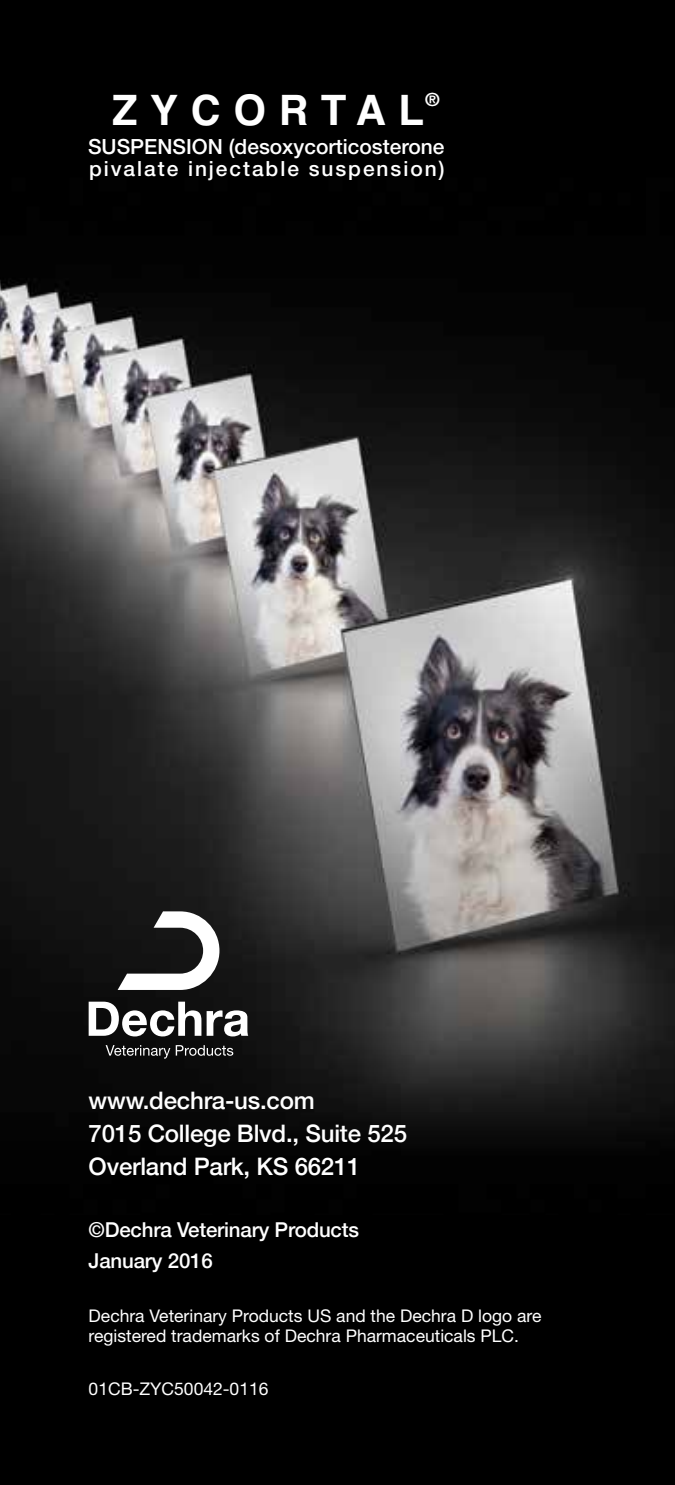
<style>
.page{position:relative;width:675px;height:1485px;background:#000}
.page>*{position:absolute;margin:0;border:0;box-sizing:border-box;transform-origin:0 0}
.t1{font:700 41.75px "Helvetica";letter-spacing:.3em;color:#fff}
.t2{font:500 24px/33.2px "Helvetica Neue";letter-spacing:-.01em;color:#fff}
.t3{font:500 21px/22px "Helvetica Neue";color:#fff}
.t4{font:500 20.5px/31px "Helvetica Neue";letter-spacing:-.01em;color:#fff}
.t5{font:700 18.25px "Helvetica Neue LT Std";color:#fff}
.t6{font:17.5px/20px "Helvetica Neue LT Std";color:#fff}
</style>
<div class="page">
<img style="left:0;top:280px;width:675px;height:855px">
<svg style="left:118px;top:911px;width:101px;height:79px;background:#696969"></svg>
<svg style="left:89px;top:1002px;width:112px;height:34px"></svg>
<svg style="left:207px;top:1010px;width:41px;height:26px"></svg>
<svg style="left:106px;top:1045px;width:64px;height:14px"></svg>
<svg style="left:176px;top:1045px;width:57px;height:11px"></svg>
<h1 class="t1" style="left:112px;top:77px;width:313px">ZYCORTAL</h1>
<p class="t5" style="left:425px;top:88px;width:16px">®</p>
<p class="t3" style="left:88px;top:135px;width:358px">SUSPENSION (desoxycorticosterone pivalate injectable suspension)</p>
<h2 class="t2" style="left:89px;top:1082px;width:320px">www.dechra-us.com<br>7015 College Blvd., Suite 525<br>Overland Park, KS 66211</h2>
<p class="t4" style="left:89px;top:1213px;width:272px">©Dechra Veterinary Products<br>January 2016</p>
<p class="t6" style="left:89px;top:1306px;width:454px">Dechra Veterinary Products US and the Dechra D logo are registered trademarks of Dechra Pharmaceuticals PLC.</p>
<p class="t6" style="left:89px;top:1379px;width:181px">01CB-ZYC50042-0116</p>
</div>
